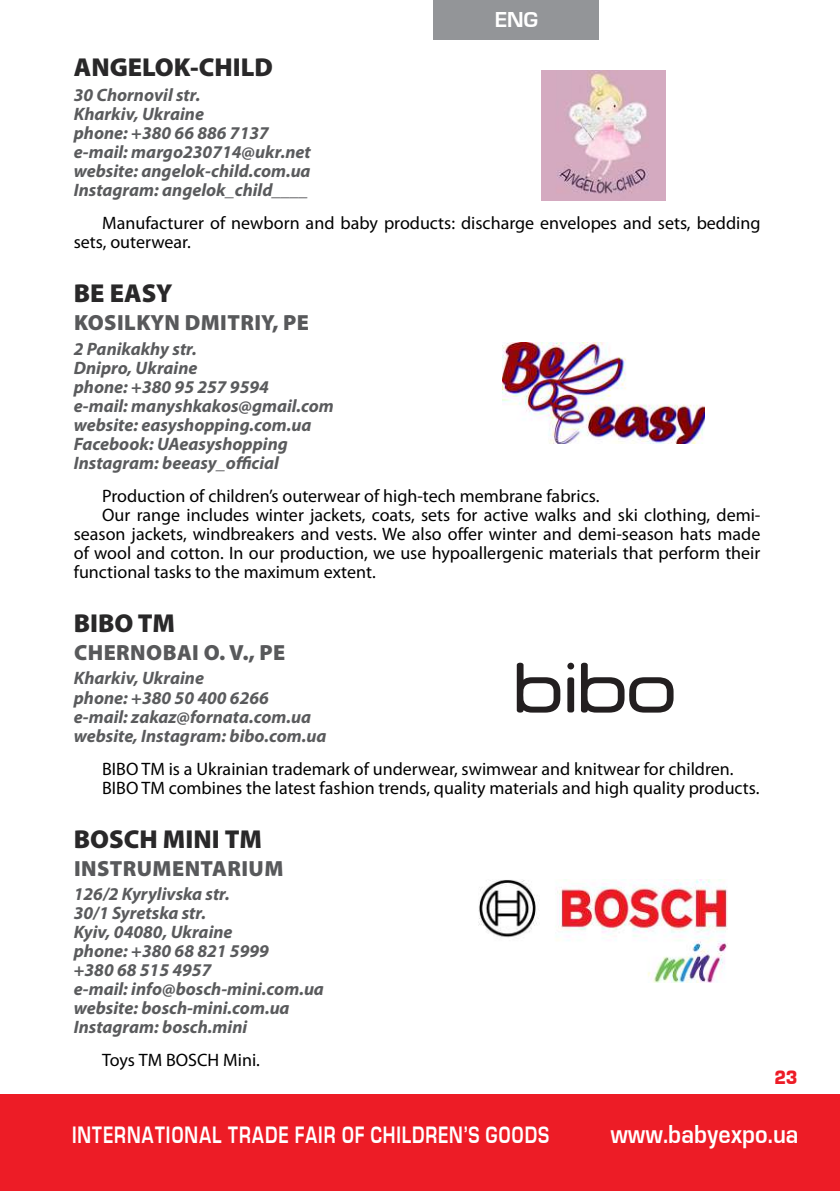
<style>
.page{position:relative;width:840px;height:1191px;background:#fff}
.page>*{position:absolute;margin:0;border:0;box-sizing:border-box;transform-origin:0 0}
.t1{font:900 26px "Myriad Pro";color:#292829}
.t2{font:24px "Europe Demi Normal";color:#fff;scale:.9 1}
.t3{font:900 22px "Myriad Pro";letter-spacing:.02em;color:#58595b}
.t4{font:22px "Europe Demi Normal";letter-spacing:.05em;color:#fff;scale:.75 1}
.t5{font:20px "Europe Demi Normal";color:#fff}
.t6{font:18px/19px "Myriad Pro";color:#000}
.t7{font:italic 700 18px/19px "Myriad Pro";color:#5a5b5d}
.t8{font:700 18px "Europe";color:#ed1c26;scale:.9 1}
</style>
<div class="page">
<div style="left:0;top:1094px;width:839px;height:97px;background:#ed1c26"></div>
<div style="left:433px;top:0;width:165px;height:40px;background:#939598"></div>
<img style="left:541px;top:71px;width:124px;height:129px">
<img style="left:502px;top:343px;width:202px;height:100px">
<svg style="left:516px;top:662px;width:44px;height:50px"></svg>
<svg style="left:581px;top:662px;width:92px;height:50px"></svg>
<svg style="left:567px;top:677px;width:7px;height:35px"></svg>
<div style="left:567px;top:662px;width:7px;height:7px;background:#231f20;border-radius:50%"></div>
<img style="left:478px;top:879px;width:249px;height:103px">
<p class="t5" style="left:494px;top:8px;width:45px">ENG</p>
<h1 class="t1" style="left:74px;top:50px;width:201px">ANGELOK-CHILD</h1>
<p class="t7" style="left:74px;top:85px;width:238px">30 Chornovil str.<br>Kharkiv, Ukraine<br>phone: +380 66 886 7137 e-mail: margo230714@ukr.net website: angelok-child.com.ua<br>Instagram: angelok_child____</p>
<p class="t6" style="left:74px;top:213px;width:688px;text-indent:28px">Manufacturer of newborn and baby products: discharge envelopes and sets, bedding sets, outerwear.</p>
<h1 class="t1" style="left:74px;top:276px;width:100px">BE EASY</h1>
<p class="t3" style="left:74px;top:308px;width:236px">KOSILKYN DMITRIY, PE</p>
<p class="t7" style="left:74px;top:338px;width:261px">2 Panikakhy str.<br>Dnipro, Ukraine<br>phone: +380 95 257 9594<br>e-mail: manyshkakos@gmail.com website: easyshopping.com.ua<br>Facebook: UAeasyshopping<br>Instagram: beeasy_official</p>
<p class="t6" style="left:102px;top:486px;width:498px">Production of children’s outerwear of high-tech membrane fabrics.</p>
<p class="t6" style="left:102px;top:505px;width:659px">Our range includes winter jackets, coats, sets for active walks and ski clothing, demi-</p>
<p class="t6" style="left:74px;top:524px;width:687px">season jackets, windbreakers and vests. We also offer winter and demi-season hats made</p>
<p class="t6" style="left:74px;top:543px;width:687px">of wool and cotton. In our production, we use hypoallergenic materials that perform their</p>
<p class="t6" style="left:74px;top:562px;width:303px">functional tasks to the maximum extent.</p>
<h1 class="t1" style="left:74px;top:606px;width:103px">BIBO TM</h1>
<p class="t3" style="left:74px;top:637px;width:213px">CHERNOBAI O. V., PE</p>
<p class="t7" style="left:74px;top:668px;width:254px">Kharkiv, Ukraine<br>phone: +380 50 400 6266 e-mail: zakaz@fornata.com.ua website, Instagram: bibo.com.ua</p>
<p class="t6" style="left:102px;top:758px;width:658px">BIBO TM is a Ukrainian trademark of underwear, swimwear and knitwear for children.<br>BIBO TM combines the latest fashion trends, quality materials and high quality products.</p>
<h1 class="t1" style="left:74px;top:821px;width:190px">BOSCH MINI ТМ</h1>
<p class="t3" style="left:74px;top:853px;width:211px">INSTRUMENTARIUM</p>
<p class="t7" style="left:74px;top:884px;width:251px">126/2 Kyrylivska str.<br>30/1 Syretska str.<br>Kyiv, 04080, Ukraine<br>phone: +380 68 821 5999<br>+380 68 515 4957<br>e-mail: info@bosch-mini.com.ua website: bosch-mini.com.ua<br>Instagram: bosch.mini</p>
<p class="t6" style="left:102px;top:1050px;width:159px">Toys ТМ BOSCH Mini.</p>
<p class="t8" style="left:774px;top:1066px;width:27px">23</p>
<p class="t4" style="left:72px;top:1122px;width:637px">INTERNATIONAL TRADE FAIR OF CHILDREN’S GOODS</p>
<h2 class="t2" style="left:610px;top:1120px;width:210px">www.babyexpo.ua</h2>
</div>
